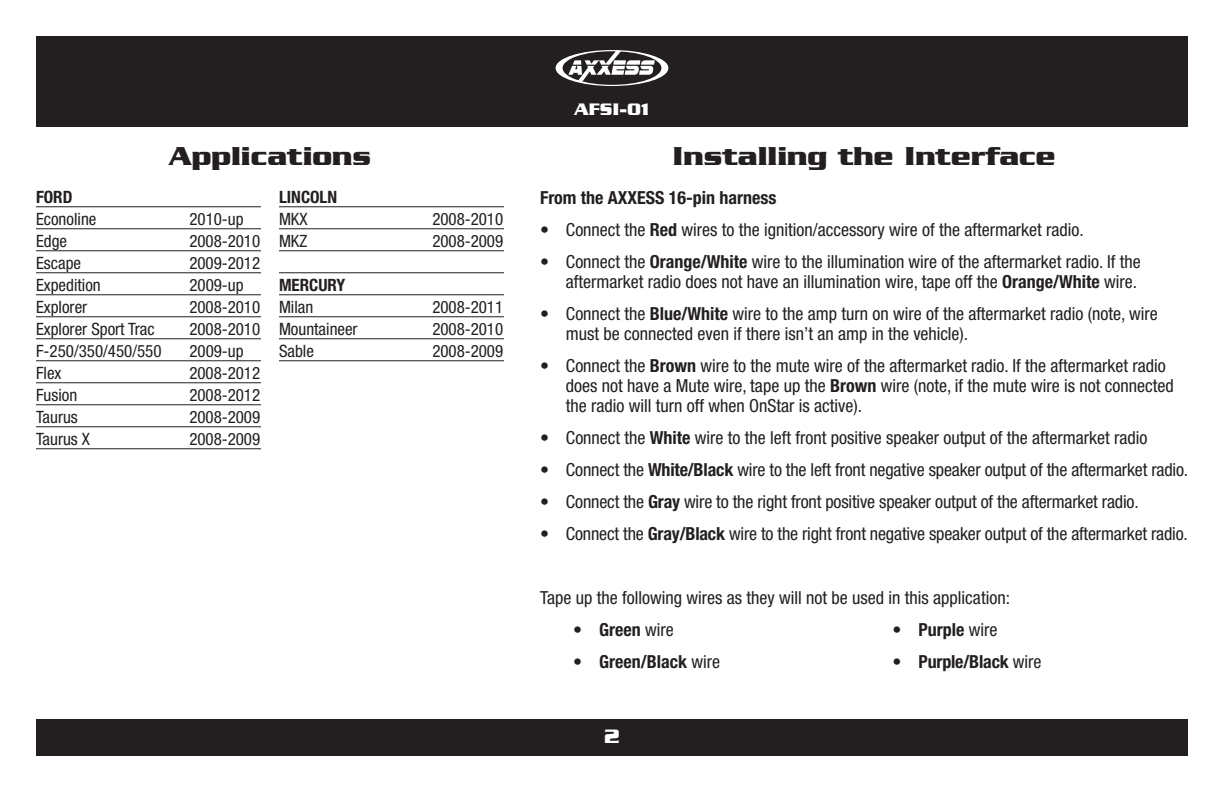
<style>
.page{position:relative;width:1224px;height:792px;background:#fff}
.page>*{position:absolute;margin:0;border:0;box-sizing:border-box;transform-origin:0 0}
.t1{font:700 28px "Serpentine";color:#231f20}
.t2{font:700 20px "Serpentine D";color:#fff}
.t3{font:condensed 18px/20px "Helvetica Neue";color:#231f20}
.t4{font:700 condensed 18px "Helvetica Neue";color:#231f20}
.t5{font:700 18px "Serpentine";color:#fff}
.t6{font:condensed 17px "Helvetica Neue";color:#231f20}
.t7{font:700 condensed 17px "Helvetica Neue";color:#231f20}
.s1{font-weight:700}
.s2{font-weight:400}
</style>
<div class="page">
<div style="left:36px;top:36px;width:1152px;height:91px;background:#231f20"></div>
<div style="left:36px;top:719px;width:1152px;height:37px;background:#231f20"></div>
<svg style="left:556px;top:50px;width:112px;height:36px"></svg>
<hr style="left:36px;top:206px;width:225px;height:1px;background:#231f20">
<hr style="left:36px;top:228px;width:225px;height:1px;background:#231f20">
<hr style="left:36px;top:250px;width:225px;height:1px;background:#231f20">
<hr style="left:36px;top:272px;width:225px;height:1px;background:#231f20">
<hr style="left:36px;top:294px;width:225px;height:1px;background:#231f20">
<hr style="left:36px;top:316px;width:225px;height:1px;background:#231f20">
<hr style="left:36px;top:338px;width:225px;height:1px;background:#231f20">
<hr style="left:36px;top:360px;width:225px;height:1px;background:#231f20">
<hr style="left:36px;top:382px;width:225px;height:1px;background:#231f20">
<hr style="left:36px;top:404px;width:225px;height:1px;background:#231f20">
<hr style="left:36px;top:426px;width:225px;height:1px;background:#231f20">
<hr style="left:36px;top:448px;width:225px;height:1px;background:#231f20">
<hr style="left:279px;top:206px;width:225px;height:1px;background:#231f20">
<hr style="left:279px;top:228px;width:225px;height:1px;background:#231f20">
<hr style="left:279px;top:250px;width:225px;height:1px;background:#231f20">
<hr style="left:279px;top:272px;width:225px;height:1px;background:#231f20">
<hr style="left:279px;top:294px;width:225px;height:1px;background:#231f20">
<hr style="left:279px;top:316px;width:225px;height:1px;background:#231f20">
<hr style="left:279px;top:338px;width:225px;height:1px;background:#231f20">
<hr style="left:279px;top:360px;width:225px;height:1px;background:#231f20">
<h1 class="t1" style="left:169px;top:140px;width:204px">Applications</h1>
<p class="t7" style="left:36px;top:187px;width:38px">FORD</p>
<p class="t6" style="left:36px;top:209px;width:62px">Econoline</p>
<p class="t6" style="left:189px;top:209px;width:56px">2010-up</p>
<p class="t6" style="left:36px;top:231px;width:33px">Edge</p>
<p class="t6" style="left:189px;top:231px;width:72px">2008-2010</p>
<p class="t6" style="left:36px;top:253px;width:47px">Escape</p>
<p class="t6" style="left:189px;top:253px;width:72px">2009-2012</p>
<p class="t6" style="left:36px;top:275px;width:66px">Expedition</p>
<p class="t6" style="left:189px;top:275px;width:56px">2009-up</p>
<p class="t6" style="left:36px;top:297px;width:53px">Explorer</p>
<p class="t6" style="left:189px;top:297px;width:72px">2008-2010</p>
<p class="t6" style="left:36px;top:319px;width:120px">Explorer Sport Trac</p>
<p class="t6" style="left:189px;top:319px;width:72px">2008-2010</p>
<p class="t6" style="left:36px;top:341px;width:127px">F-250/350/450/550</p>
<p class="t6" style="left:189px;top:341px;width:56px">2009-up</p>
<p class="t6" style="left:36px;top:363px;width:27px">Flex</p>
<p class="t6" style="left:189px;top:363px;width:72px">2008-2012</p>
<p class="t6" style="left:36px;top:385px;width:43px">Fusion</p>
<p class="t6" style="left:189px;top:385px;width:72px">2008-2012</p>
<p class="t6" style="left:36px;top:407px;width:43px">Taurus</p>
<p class="t6" style="left:189px;top:407px;width:72px">2008-2009</p>
<p class="t6" style="left:36px;top:429px;width:56px">Taurus X</p>
<p class="t6" style="left:189px;top:429px;width:72px">2008-2009</p>
<p class="t7" style="left:279px;top:187px;width:60px">LINCOLN</p>
<p class="t6" style="left:279px;top:209px;width:30px">MKX</p>
<p class="t6" style="left:432px;top:209px;width:72px">2008-2010</p>
<p class="t6" style="left:279px;top:231px;width:30px">MKZ</p>
<p class="t6" style="left:432px;top:231px;width:72px">2008-2009</p>
<p class="t7" style="left:279px;top:275px;width:68px">MERCURY</p>
<p class="t6" style="left:279px;top:297px;width:36px">Milan</p>
<p class="t6" style="left:432px;top:297px;width:72px">2008-2011</p>
<p class="t6" style="left:279px;top:319px;width:80px">Mountaineer</p>
<p class="t6" style="left:432px;top:319px;width:72px">2008-2010</p>
<p class="t6" style="left:279px;top:341px;width:36px">Sable</p>
<p class="t6" style="left:432px;top:341px;width:72px">2008-2009</p>
<p class="t5" style="left:574px;top:99px;width:77px">AFSI-01</p>
<h1 class="t1" style="left:673px;top:140px;width:384px">Installing the Interface</h1>
<p class="t4" style="left:540px;top:187px;width:238px">From the AXXESS 16-pin harness</p>
<p class="t3" style="left:540px;top:220px;width:545px">• Connect the <span class="s1">Red</span> wires to the ignition/accessory wire of the aftermarket radio.</p>
<p class="t3" style="left:540px;top:252px;width:602px;text-align:right">• Connect the <span class="s1">Orange/White</span> wire to the illumination wire of the aftermarket radio. If the aftermarket radio does not have an illumination wire, tape off the <span class="s1">Orange/White</span> wire.</p>
<p class="t3" style="left:566px;top:304px;width:593px;text-indent:-26px">• Connect the <span class="s1">Blue/White</span> wire to the amp turn on wire of the aftermarket radio (note, wire must be connected even if there isn’t an amp in the vehicle).</p>
<p class="t3" style="left:566px;top:356px;width:609px;text-indent:-26px">• Connect the <span class="s1">Brown</span> wire to the mute wire of the aftermarket radio. If the aftermarket radio does not have a Mute wire, tape up the <span class="s1">Brown</span> wire (note, if the mute wire is not connected the radio will turn off when OnStar is active).</p>
<p class="t3" style="left:540px;top:428px;width:609px">• Connect the <span class="s1">White</span> wire to the left front positive speaker output of the aftermarket radio</p>
<p class="t3" style="left:540px;top:459px;width:650px">• Connect the <span class="s1">White/Black</span> wire to the left front negative speaker output of the aftermarket radio.</p>
<p class="t3" style="left:540px;top:491px;width:600px">• Connect the <span class="s1">Gray</span> wire to the right front positive speaker output of the aftermarket radio.</p>
<p class="t3" style="left:540px;top:523px;width:649px">• Connect the <span class="s1">Gray/Black</span> wire to the right front negative speaker output of the aftermarket radio.</p>
<p class="t3" style="left:540px;top:587px;width:472px">Tape up the following wires as they will not be used in this application:</p>
<p class="t3" style="left:573px;top:620px;width:102px">• <span class="s1">Green</span> wire</p>
<p class="t4" style="left:573px;top:651px;width:148px"><span class="s2">•</span> Green/Black <span class="s2">wire</span></p>
<p class="t2" style="left:604px;top:726px;width:18px">2</p>
<p class="t4" style="left:893px;top:619px;width:106px"><span class="s2">•</span> Purple <span class="s2">wire</span></p>
<p class="t4" style="left:893px;top:651px;width:150px"><span class="s2">•</span> Purple/Black <span class="s2">wire</span></p>
</div>
